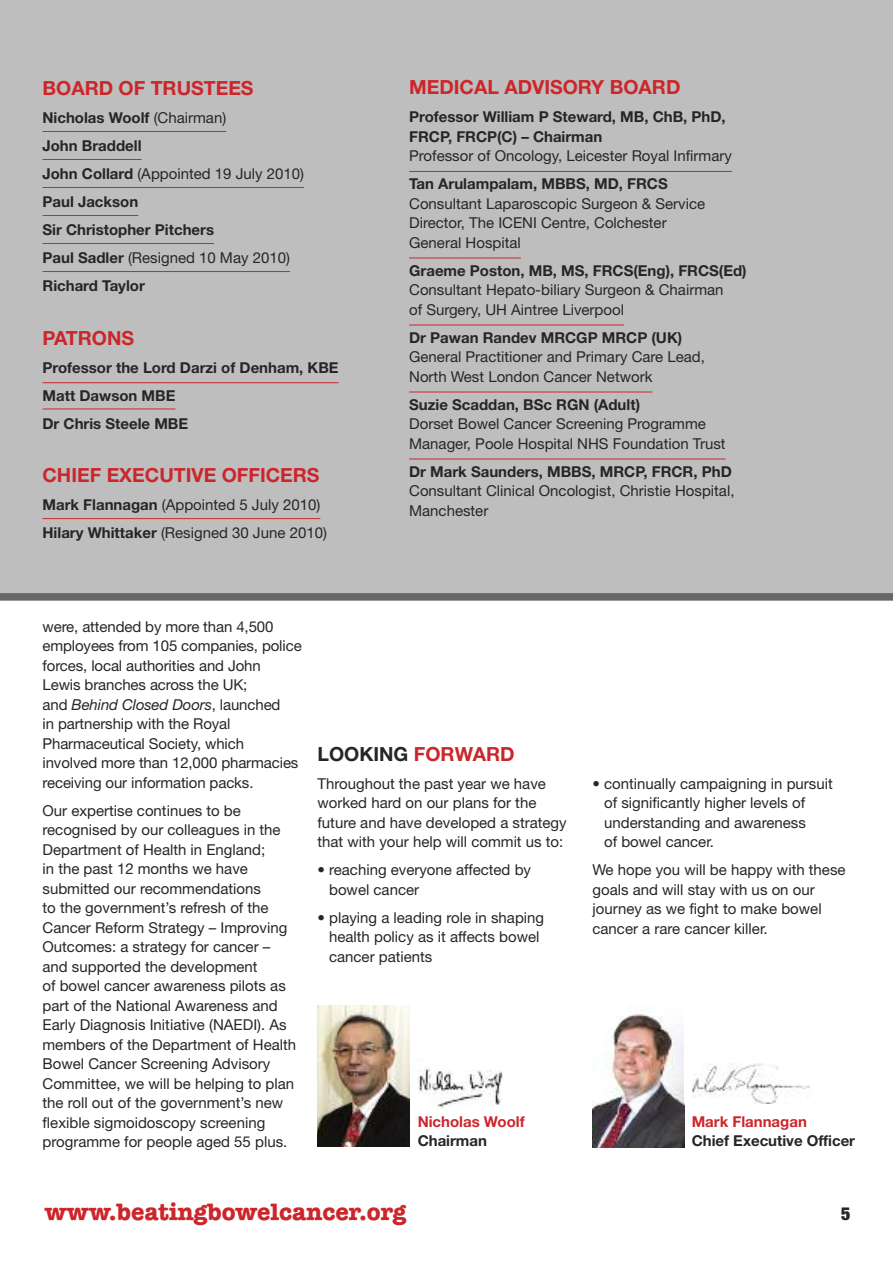
<style>
.page{position:relative;width:893px;height:1263px;background:#fff}
.page>*{position:absolute;margin:0;border:0;box-sizing:border-box;transform-origin:0 0}
.t1{font:700 24px "American Typewriter";color:#cc262b}
.t2{font:700 19.5px "Helvetica Neue";color:#cc262b}
.t3{font:700 19.5px "Helvetica Neue";color:#272627}
.t4{font:900 condensed 18px "Helvetica Neue";color:#272627}
.t5{font:15px/19.5px "Helvetica Neue";color:#272627}
.t6{font:700 15px/28px "Helvetica Neue";color:#272627}
.t7{font:700 15px "Helvetica Neue";color:#cc262b}
.s1{font-weight:400}
.s2{font-weight:700}
.s3{font-style:italic}
.s4{color:#cc262b}
</style>
<div class="page">
<div style="left:0;top:0;width:893px;height:593px;background:#bebebe"></div>
<hr style="left:43px;top:131px;width:183px;height:1px;background:#cc262b">
<hr style="left:43px;top:159px;width:99px;height:1px;background:#cc262b">
<hr style="left:43px;top:187px;width:261px;height:1px;background:#cc262b">
<hr style="left:43px;top:215px;width:95px;height:1px;background:#cc262b">
<hr style="left:43px;top:243px;width:171px;height:1px;background:#cc262b">
<hr style="left:43px;top:271px;width:247px;height:1px;background:#cc262b">
<hr style="left:43px;top:382px;width:296px;height:1px;background:#cc262b">
<hr style="left:43px;top:409px;width:132px;height:1px;background:#cc262b">
<hr style="left:43px;top:518px;width:277px;height:1px;background:#cc262b">
<hr style="left:409px;top:171px;width:323px;height:1px;background:#cc262b">
<hr style="left:409px;top:258px;width:112px;height:1px;background:#cc262b">
<hr style="left:409px;top:325px;width:215px;height:1px;background:#cc262b">
<hr style="left:409px;top:392px;width:243px;height:1px;background:#cc262b">
<hr style="left:409px;top:459px;width:317px;height:1px;background:#cc262b">
<img style="left:317px;top:1005px;width:92px;height:142px">
<img style="left:592px;top:1014px;width:92px;height:134px">
<div style="left:0;top:593px;width:893px;height:8px;background:#686768"></div>
<img style="left:692px;top:1063px;width:118px;height:40px">
<img style="left:417px;top:1068px;width:86px;height:40px">
<h2 class="t2" style="left:43px;top:81px;width:213px">BOARD OF TRUSTEES</h2>
<p class="t6" style="left:43px;top:105px;width:263px">Nicholas Woolf <span class="s1">(Chairman)<br></span>John Braddell<br>John Collard <span class="s1">(Appointed 19 July 2010)<br></span>Paul Jackson<br>Sir Christopher Pitchers<br>Paul Sadler <span class="s1">(Resigned 10 May 2010)<br></span>Richard Taylor</p>
<h2 class="t2" style="left:43px;top:331px;width:93px">PATRONS</h2>
<p class="t6" style="left:43px;top:355px;width:298px">Professor the Lord Darzi of Denham, KBE<br>Matt Dawson MBE<br>Dr Chris Steele MBE</p>
<h2 class="t2" style="left:43px;top:468px;width:278px">CHIEF EXECUTIVE OFFICERS</h2>
<p class="t5" style="left:43px;top:491px;width:286px;line-height:28px"><span class="s2">Mark Flannagan</span> (Appointed 5 July 2010)<br><span class="s2">Hilary Whittaker</span> (Resigned 30 June 2010)</p>
<h2 class="t2" style="left:409px;top:80px;width:273px">MEDICAL ADVISORY BOARD</h2>
<p class="t6" style="left:409px;top:108px;width:318px;line-height:19.5px">Professor William P Steward, MB, ChB, PhD,<br>FRCP, FRCP(C) – Chairman</p>
<p class="t5" style="left:409px;top:146px;width:324px">Professor of Oncology, Leicester Royal Infirmary</p>
<p class="t6" style="left:409px;top:171px;width:260px">Tan Arulampalam, MBBS, MD, FRCS</p>
<p class="t5" style="left:409px;top:193px;width:298px">Consultant Laparoscopic Surgeon &amp; Service<br>Director, The ICENI Centre, Colchester<br>General Hospital</p>
<p class="t6" style="left:409px;top:258px;width:339px">Graeme Poston, MB, MS, FRCS(Eng), FRCS(Ed)</p>
<p class="t5" style="left:409px;top:280px;width:316px">Consultant Hepato-biliary Surgeon &amp; Chairman of Surgery, UH Aintree Liverpool</p>
<p class="t6" style="left:409px;top:325px;width:275px">Dr Pawan Randev MRCGP MRCP (UK)</p>
<p class="t5" style="left:409px;top:347px;width:297px">General Practitioner and Primary Care Lead,<br>North West London Cancer Network</p>
<p class="t6" style="left:409px;top:392px;width:232px">Suzie Scaddan, BSc RGN (Adult)</p>
<p class="t5" style="left:409px;top:414px;width:318px">Dorset Bowel Cancer Screening Programme<br>Manager, Poole Hospital NHS Foundation Trust</p>
<p class="t6" style="left:409px;top:459px;width:324px">Dr Mark Saunders, MBBS, MRCP, FRCR, PhD</p>
<p class="t5" style="left:409px;top:481px;width:327px">Consultant Clinical Oncologist, Christie Hospital,<br>Manchester</p>
<p class="t5" style="left:43px;top:617px;width:261px">were, attended by more than 4,500 employees from 105 companies, police forces, local authorities and John Lewis branches across the UK;<br>and <span class="s3">Behind Closed Doors</span>, launched<br>in partnership with the Royal Pharmaceutical Society, which involved more than 12,000 pharmacies receiving our information packs.</p>
<p class="t5" style="left:43px;top:801px;width:255px">Our expertise continues to be recognised by our colleagues in the Department of Health in England;<br>in the past 12 months we have submitted our recommendations<br>to the government’s refresh of the Cancer Reform Strategy – Improving Outcomes: a strategy for cancer – and supported the development<br>of bowel cancer awareness pilots as part of the National Awareness and Early Diagnosis Initiative (NAEDI). As members of the Department of Health Bowel Cancer Screening Advisory Committee, we will be helping to plan the roll out of the government’s new flexible sigmoidoscopy screening programme for people aged 55 plus.</p>
<h2 class="t3" style="left:317px;top:747px;width:199px">LOOKING <span class="s4">FORWARD</span></h2>
<p class="t5" style="left:317px;top:773px;width:251px">Throughout the past year we have worked hard on our plans for the future and have developed a strategy that with your help will commit us to:</p>
<p class="t5" style="left:329px;top:860px;width:203px;text-indent:-12px">• reaching everyone affected by bowel cancer</p>
<p class="t5" style="left:329px;top:907px;width:217px;text-indent:-12px">• playing a leading role in shaping health policy as it affects bowel cancer patients</p>
<p class="t7" style="left:418px;top:1116px;width:109px">Nicholas Woolf</p>
<p class="t6" style="left:418px;top:1128px;width:71px">Chairman</p>
<p class="t5" style="left:604px;top:773px;width:230px;text-indent:-12px">• continually campaigning in pursuit of significantly higher levels of understanding and awareness<br>of bowel cancer.</p>
<p class="t5" style="left:592px;top:860px;width:255px">We hope you will be happy with these goals and will stay with us on our journey as we fight to make bowel cancer a rare cancer killer.</p>
<p class="t7" style="left:692px;top:1116px;width:117px">Mark Flannagan</p>
<p class="t6" style="left:692px;top:1128px;width:165px">Chief Executive Officer</p>
<h1 class="t1" style="left:45px;top:1204px;width:363px">www.beatingbowelcancer.org</h1>
<p class="t4" style="left:841px;top:1202px;width:11px">5</p>
</div>
